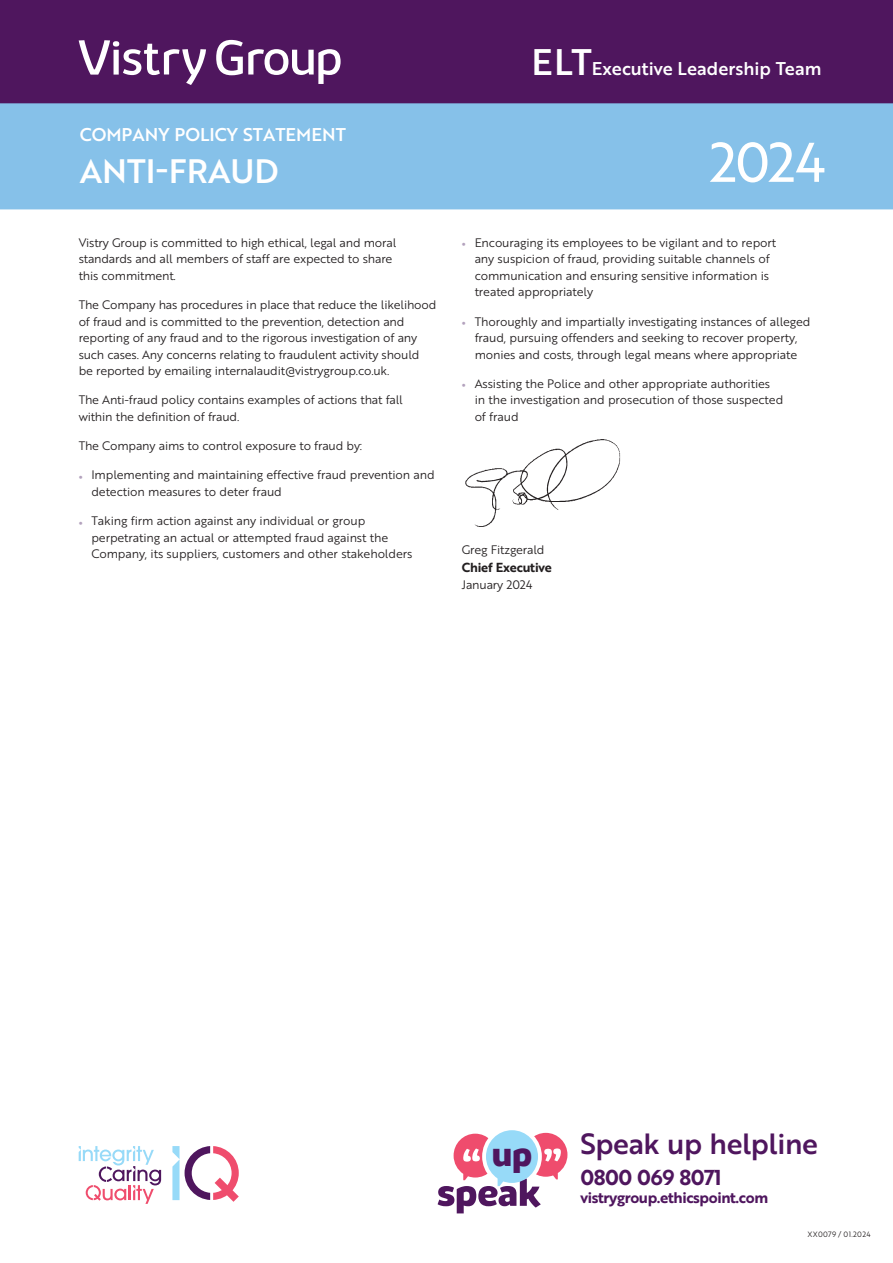
<style>
.page{position:relative;width:893px;height:1263px;background:#fff}
.page>*{position:absolute;margin:0;border:0;box-sizing:border-box;transform-origin:0 0}
.t1{font:54.3px "Brother 1816 Regular";color:#fff}
.t2{font:800 34.35px "Bovis Sans";color:#4f165e}
.t3{font:33px "Brother 1816 Medium";color:#fff}
.slavery_body_copy{font:28.5px "Brother 1816 Medium";letter-spacing:-.015em;color:#4f165e}
.slavery_body_copy-2{font:21px "Brother 1816 Bold";letter-spacing:-.025em;color:#4f165e}
.t4{font:18px "Brother 1816 Medium";color:#fff}
.slavery_body_copy-3{font:15px "Brother 1816 Bold";letter-spacing:-.025em;color:#4f165e}
.bullet{font:12.75px "Brother 1816 Bold";letter-spacing:-.015em;color:#231f20}
.body{font:12px/16.5px "Brother 1816 Book";letter-spacing:-.01em;color:#231f20}
.bullet-2{font:12px "Brother 1816 Book";letter-spacing:-.015em;color:#231f20}
.t5{font:7.5px "Brother 1816 Book";letter-spacing:.04em;color:#231f20}
.s1{font-family:"Myriad Pro";font-size:14.25px;color:#b3a2bd}
.s2{font-size:36px}
</style>
<div class="page">
<div style="left:0;top:0;width:893px;height:196px;background:#4f165e"></div>
<div style="left:0;top:103px;width:893px;height:106px;background:#86c1e9"></div>
<svg style="left:216px;top:40px;width:125px;height:44px"></svg>
<svg style="left:79px;top:40px;width:127px;height:45px"></svg>
<img style="left:465px;top:439px;width:156px;height:88px">
<svg style="left:438px;top:1133px;width:129px;height:80px"></svg>
<svg style="left:172px;top:1146px;width:67px;height:56px"></svg>
<svg style="left:79px;top:1146px;width:82px;height:58px"></svg>
<p class="t4" style="left:80px;top:121px;width:268px">COMPANY POLICY STATEMENT</p>
<p class="t3" style="left:80px;top:146px;width:200px">ANTI-FRAUD</p>
<p class="body" style="left:79px;top:234px;width:319px">Vistry Group is committed to high ethical, legal and moral standards and all members of staff are expected to share this commitment.</p>
<p class="body" style="left:79px;top:296px;width:359px">The Company has procedures in place that reduce the likelihood of fraud and is committed to the prevention, detection and reporting of any fraud and to the rigorous investigation of any such cases. Any concerns relating to fraudulent activity should be reported by emailing internalaudit@vistrygroup.co.uk.</p>
<p class="body" style="left:79px;top:391px;width:326px">The Anti-fraud policy contains examples of actions that fall within the definition of fraud.</p>
<p class="body" style="left:79px;top:437px;width:285px">The Company aims to control exposure to fraud by:</p>
<p class="body" style="left:91px;top:466px;width:345px;text-indent:-13px"><span class="s1">•</span> Implementing and maintaining effective fraud prevention and detection measures to deter fraud</p>
<p class="body" style="left:91px;top:512px;width:322px;text-indent:-13px"><span class="s1">•</span> Taking firm action against any individual or group perpetrating an actual or attempted fraud against the<br>Company, its suppliers, customers and other stakeholders</p>
<p class="t4" style="left:531px;top:55px;width:291px"><span class="s2">ELT</span>Executive Leadership Team</p>
<p class="t1" style="left:709px;top:122px;width:117px">2024</p>
<p class="body" style="left:475px;top:234px;width:303px;text-indent:-13px"><span class="s1">•</span> Encouraging its employees to be vigilant and to report any suspicion of fraud, providing suitable channels of communication and ensuring sensitive information is treated appropriately</p>
<p class="body" style="left:462px;top:312px;width:350px;text-align:center"><span class="s1">•</span> Thoroughly and impartially investigating instances of alleged fraud, pursuing offenders and seeking to recover property, monies and costs, through legal means where appropriate</p>
<p class="body" style="left:475px;top:375px;width:310px;text-indent:-13px"><span class="s1">•</span> Assisting the Police and other appropriate authorities in the investigation and prosecution of those suspected of fraud</p>
<p class="bullet-2" style="left:462px;top:541px;width:84px">Greg Fitzgerald</p>
<p class="bullet" style="left:462px;top:558px;width:91px">Chief Executive</p>
<p class="bullet-2" style="left:462px;top:575px;width:72px">January 2024</p>
<p class="t2" style="left:491px;top:1132px;width:43px">up</p>
<p class="slavery_body_copy" style="left:580px;top:1123px;width:239px">Speak up helpline</p>
<p class="slavery_body_copy-2" style="left:580px;top:1162px;width:143px">0800 069 8071</p>
<p class="slavery_body_copy-3" style="left:580px;top:1186px;width:189px">vistrygroup.ethicspoint.com</p>
<p class="t5" style="left:807px;top:1228px;width:65px">XX0079 / 01.2024</p>
</div>
